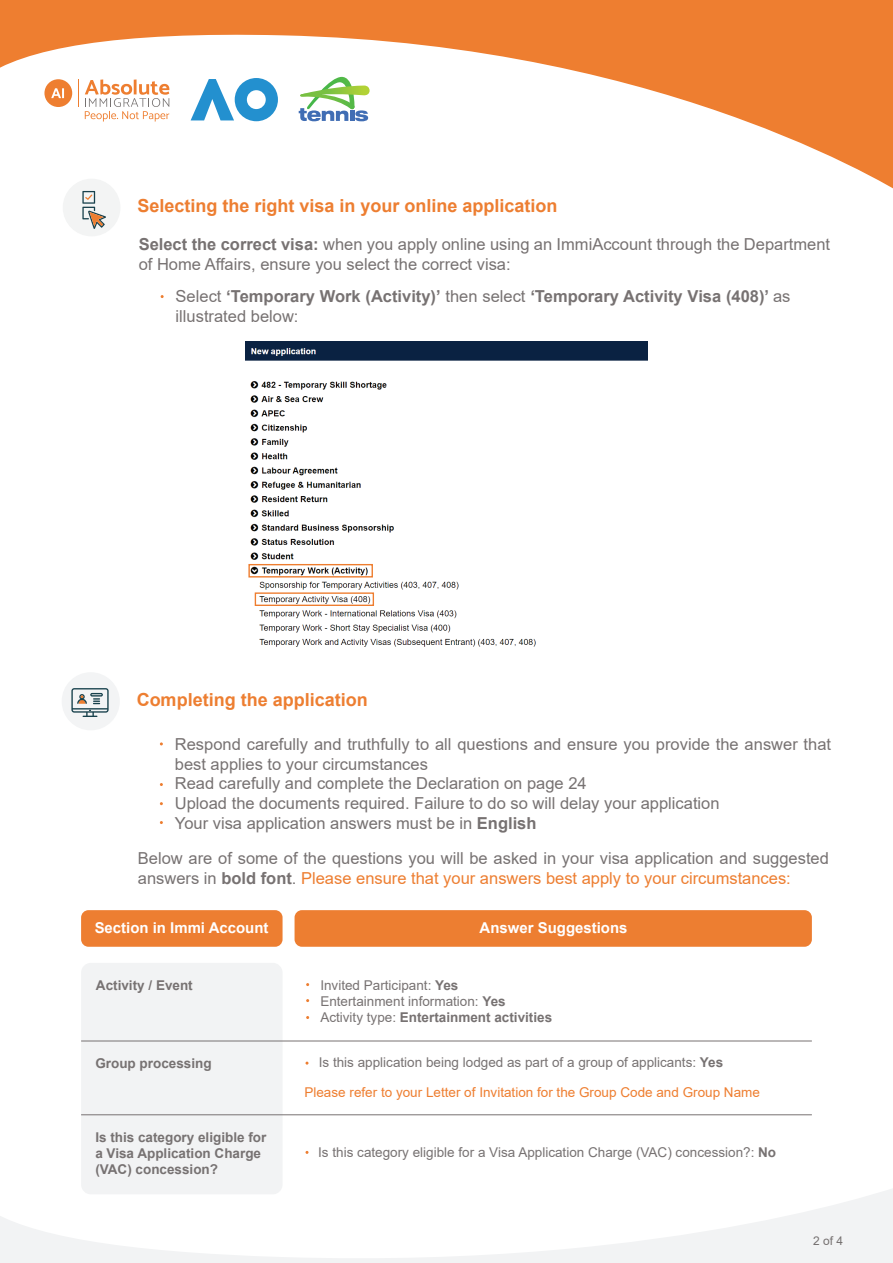
<style>
.page{position:relative;width:893px;height:1263px;background:#fff}
.page>*{position:absolute;margin:0;border:0;box-sizing:border-box;transform-origin:0 0}
.t1{font:700 18px "Arial";color:#ed7e31}
.t2{font:16.5px/19.8px "Arial";color:#777272}
.t3{font:700 16.5px/19.8px "Arial";color:#777272}
.t4{font:700 15px "Arial";color:#fff}
.t5{font:13.5px/16.2px "Arial";color:#777272}
.t6{font:13.5px/29.4px "Arial";color:#ee7e30}
.t7{font:700 13.5px/16.2px "Arial";color:#777272}
.t8{font:12px "Arial";color:#767171}
.s1{font-weight:700}
.s2{font-weight:400}
.s3{color:#767171}
.s4{font-weight:700;color:#767171}
.s5{color:#ed7e31}
.s6{color:#777272}
.s7{font-weight:700;color:#777272}
</style>
<div class="page">
<svg style="left:0;top:1189px;width:892px;height:74px"></svg>
<svg style="left:0;top:0;width:893px;height:189px"></svg>
<svg style="left:191px;top:78px;width:87px;height:43px"></svg>
<svg style="left:78px;top:79px;width:1px;height:28px"></svg>
<svg style="left:85px;top:79px;width:84px;height:43px"></svg>
<svg style="left:44px;top:79px;width:28px;height:28px"></svg>
<div style="left:81px;top:963px;width:202px;height:231px;background:#f2f3f4;border-radius:10px"></div>
<hr style="left:81px;top:1114px;width:731px;height:1px;background:#777272">
<hr style="left:81px;top:1041px;width:731px;height:1px;background:#777272">
<div style="left:81px;top:910px;width:202px;height:37px;background:#ed7e31;border-radius:7px"></div>
<div style="left:295px;top:910px;width:517px;height:37px;background:#ed7e31;border-radius:7px"></div>
<div style="left:62px;top:672px;width:58px;height:58px;background:#f3f4f5;border-radius:50%"></div>
<svg style="left:71px;top:688px;width:38px;height:29px"></svg>
<div style="left:63px;top:179px;width:57px;height:57px;background:#f3f4f4;border-radius:50%"></div>
<svg style="left:82px;top:191px;width:24px;height:38px"></svg>
<img style="left:246px;top:341px;width:401px;height:306px">
<div style="left:248px;top:564px;width:125px;height:13px;border:1px solid #ee7d2f"></div>
<div style="left:255px;top:592px;width:119px;height:14px;border:1px solid #ee7d2f"></div>
<svg style="left:299px;top:77px;width:71px;height:44px"></svg>
<p class="t1" style="left:137px;top:193px;width:422px">Selecting the right visa in your online application</p>
<p class="t2" style="left:139px;top:234px;width:693px"><span class="s1">Select the correct visa:</span> when you apply online using an ImmiAccount through the Department of Home Affairs, ensure you select the correct visa:</p>
<p class="t3" style="left:176px;top:287px;width:616px"><span class="s2">Select</span> ‘Temporary Work (Activity)’ <span class="s2">then select</span> ‘Temporary Activity Visa (408)’ <span class="s2">as illustrated below:</span></p>
<p class="t1" style="left:137px;top:687px;width:233px">Completing the application</p>
<p class="t2" style="left:175px;top:734px;width:658px">Respond carefully and truthfully to all questions and ensure you provide the answer that best applies to your circumstances<br>Read carefully and complete the Declaration on page 24<br>Upload the documents required. Failure to do so will delay your application<br><span class="s3">Your visa application answers must be in</span> <span class="s4">English</span></p>
<p class="t2" style="left:138px;top:848px;width:692px">Below are of some of the questions you will be asked in your visa application and suggested answers in <span class="s1">bold font</span>. <span class="s5">Please ensure that your answers best apply to your circumstances:</span></p>
<p class="t4" style="left:95px;top:917px;width:175px">Section in Immi Account</p>
<p class="t4" style="left:480px;top:917px;width:149px">Answer Suggestions</p>
<p class="t7" style="left:96px;top:977px;width:98px">Activity / Event</p>
<p class="t5" style="left:320px;top:977px;width:233px">Invited Participant: <span class="s1">Yes<br></span>Entertainment information: <span class="s1">Yes<br></span>Activity type: <span class="s1">Entertainment activities</span></p>
<p class="t7" style="left:95px;top:1055px;width:118px">Group processing</p>
<p class="t7" style="left:95px;top:1129px;width:173px">Is this category eligible for a Visa Application Charge (VAC) concession?</p>
<p class="t6" style="left:304px;top:1048px;width:457px;text-indent:14px"><span class="s6">Is this application being lodged as part of a group of applicants:</span> <span class="s7">Yes<br></span>Please refer to your Letter of Invitation for the Group Code and Group Name</p>
<p class="t5" style="left:318px;top:1143px;width:459px">Is this category eligible for a Visa Application Charge (VAC) concession?: <span class="s1">No</span></p>
<p class="t8" style="left:813px;top:1232px;width:32px">2 of 4</p>
</div>
